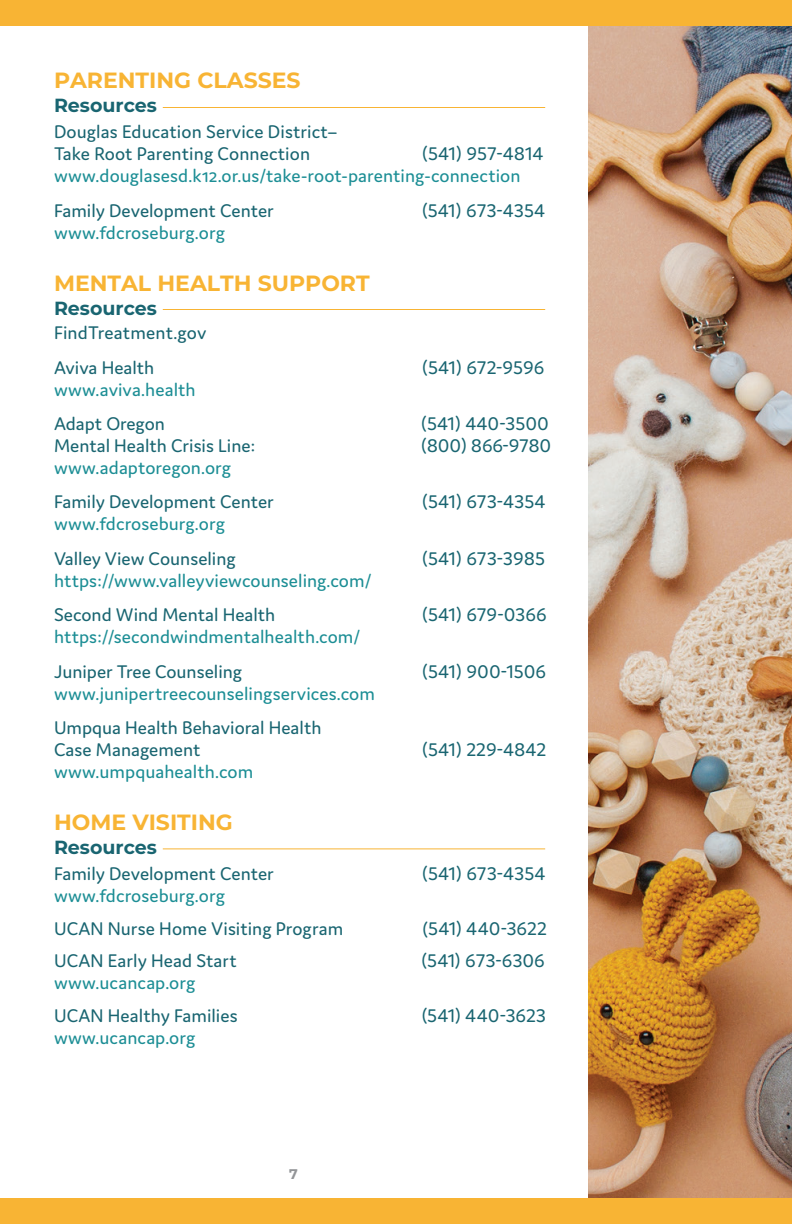
<style>
.page{position:relative;width:792px;height:1224px;background:#fff}
.page>*{position:absolute;margin:0;border:0;box-sizing:border-box;transform-origin:0 0}
.t1{font:100 22px "Montserrat";color:#f8b434}
.t2{font:19.6px/22px "Domus";color:#196571}
.t3{font:19.6px/22px "Domus";letter-spacing:.005em;color:#1c8e95}
.t4{font:100 19px "Montserrat";color:#196571}
.t5{font:100 14px "Montserrat";color:#939598}
.s1{color:#196571}
</style>
<div class="page">
<img style="left:588px;top:25px;width:204px;height:1174px">
<div style="left:0;top:0;width:792px;height:25px;background:#f8b434"></div>
<div style="left:0;top:1199px;width:792px;height:25px;background:#f8b434"></div>
<hr style="left:163px;top:107px;width:382px;height:1px;background:#f8b434">
<hr style="left:163px;top:309px;width:382px;height:1px;background:#f8b434">
<hr style="left:163px;top:848px;width:382px;height:1px;background:#f8b434">
<p class="t1" style="left:54px;top:66px;width:248px">PARENTING CLASSES</p>
<p class="t4" style="left:54px;top:93px;width:105px">Resources</p>
<p class="t2" style="left:54px;top:120px;width:285px">Douglas Education Service District–<br>Take Root Parenting Connection</p>
<p class="t3" style="left:54px;top:142px;width:491px;text-indent:368px"><span class="s1">(541) 957-4814 </span>www.douglasesd.k12.or.us/take-root-parenting-connection</p>
<p class="t2" style="left:54px;top:199px;width:221px">Family Development Center</p>
<p class="t2" style="left:422px;top:199px;width:125px">(541) 673-4354</p>
<p class="t3" style="left:54px;top:221px;width:173px">www.fdcroseburg.org</p>
<p class="t1" style="left:54px;top:269px;width:317px">MENTAL HEALTH SUPPORT</p>
<p class="t4" style="left:54px;top:296px;width:105px">Resources</p>
<p class="t2" style="left:54px;top:322px;width:154px">FindTreatment.gov</p>
<p class="t2" style="left:54px;top:356px;width:102px">Aviva Health</p>
<p class="t2" style="left:422px;top:356px;width:124px">(541) 672-9596</p>
<p class="t3" style="left:54px;top:378px;width:143px">www.aviva.health</p>
<p class="t2" style="left:54px;top:412px;width:112px">Adapt Oregon</p>
<p class="t2" style="left:421px;top:412px;width:129px">(541) 440-3500</p>
<p class="t2" style="left:54px;top:434px;width:203px">Mental Health Crisis Line:</p>
<p class="t2" style="left:421px;top:434px;width:132px">(800) 866-9780</p>
<p class="t3" style="left:54px;top:456px;width:179px">www.adaptoregon.org</p>
<p class="t2" style="left:54px;top:491px;width:221px">Family Development Center</p>
<p class="t2" style="left:422px;top:491px;width:125px">(541) 673-4354</p>
<p class="t3" style="left:54px;top:513px;width:173px">www.fdcroseburg.org</p>
<p class="t2" style="left:54px;top:547px;width:183px">Valley View Counseling</p>
<p class="t2" style="left:422px;top:547px;width:124px">(541) 673-3985</p>
<p class="t3" style="left:54px;top:569px;width:319px">https://www.valleyviewcounseling.com/</p>
<p class="t2" style="left:54px;top:604px;width:223px">Second Wind Mental Health</p>
<p class="t2" style="left:422px;top:604px;width:126px">(541) 679-0366</p>
<p class="t3" style="left:54px;top:626px;width:308px">https://secondwindmentalhealth.com/</p>
<p class="t2" style="left:54px;top:660px;width:190px">Juniper Tree Counseling</p>
<p class="t2" style="left:422px;top:660px;width:125px">(541) 900-1506</p>
<p class="t3" style="left:54px;top:682px;width:323px">www.junipertreecounselingservices.com</p>
<p class="t2" style="left:54px;top:716px;width:269px">Umpqua Health Behavioral Health<br>Case Management</p>
<p class="t2" style="left:422px;top:738px;width:126px">(541) 229-4842</p>
<p class="t3" style="left:54px;top:760px;width:201px">www.umpquahealth.com</p>
<p class="t1" style="left:54px;top:808px;width:180px">HOME VISITING</p>
<p class="t4" style="left:54px;top:835px;width:105px">Resources</p>
<p class="t2" style="left:54px;top:863px;width:221px">Family Development Center</p>
<p class="t2" style="left:422px;top:863px;width:125px">(541) 673-4354</p>
<p class="t3" style="left:54px;top:885px;width:173px">www.fdcroseburg.org</p>
<p class="t2" style="left:54px;top:917px;width:291px">UCAN Nurse Home Visiting Program</p>
<p class="t2" style="left:423px;top:917px;width:126px">(541) 440-3622</p>
<p class="t2" style="left:54px;top:950px;width:184px">UCAN Early Head Start</p>
<p class="t2" style="left:422px;top:950px;width:125px">(541) 673-6306</p>
<p class="t3" style="left:54px;top:972px;width:143px">www.ucancap.org</p>
<p class="t2" style="left:54px;top:1004px;width:185px">UCAN Healthy Families</p>
<p class="t2" style="left:422px;top:1004px;width:126px">(541) 440-3623</p>
<p class="t3" style="left:54px;top:1026px;width:143px">www.ucancap.org</p>
<p class="t5" style="left:289px;top:1164px;width:10px">7</p>
</div>
